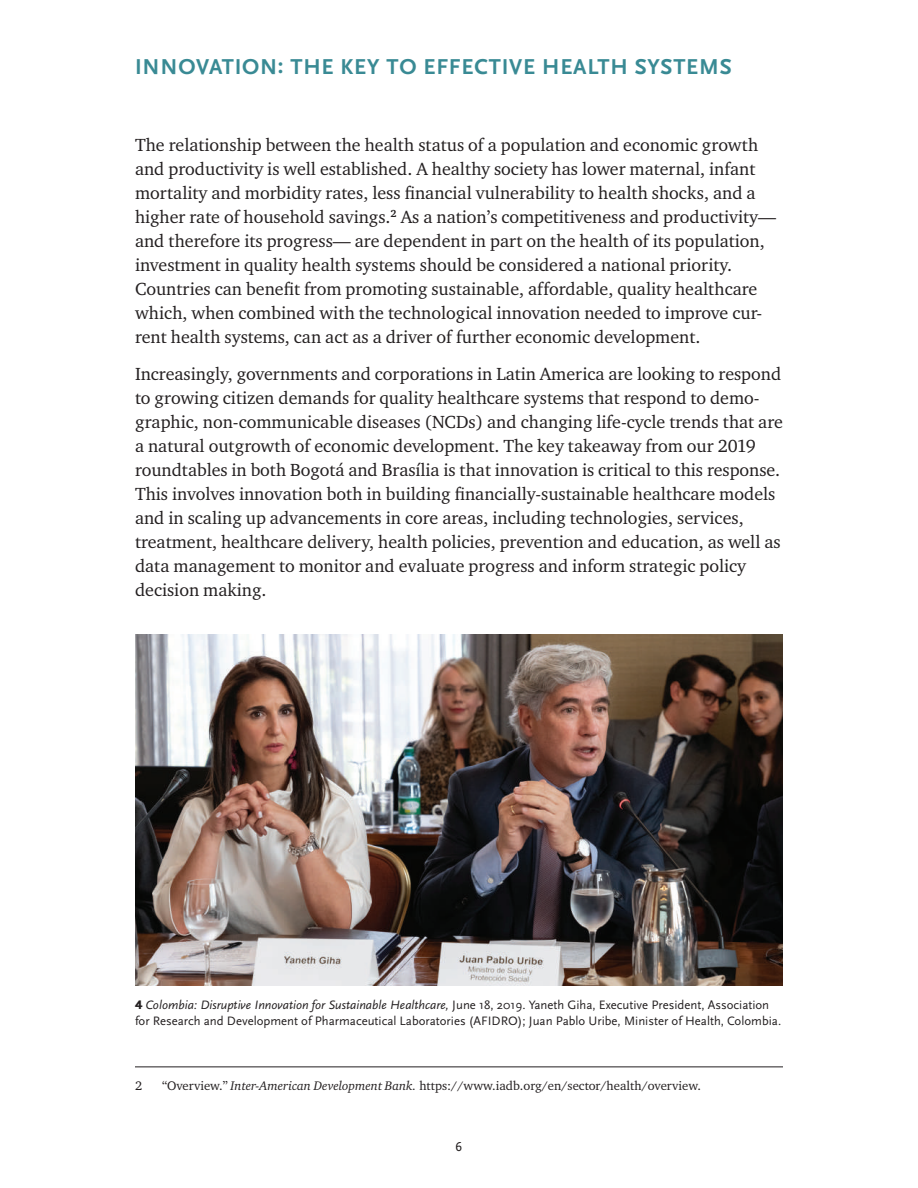
<style>
.page{position:relative;width:918px;height:1188px;background:#fff}
.page>*{position:absolute;margin:0;border:0;box-sizing:border-box;transform-origin:0 0}
.t1{font:700 22.5px "Scala Sans Pro";letter-spacing:.035em;color:#398a94}
.t2{font:18px/24px "Charter ITC";color:#231f20}
.t3{font:13.5px "Scala Sans Pro";color:#231f20}
.t4{font:12.75px/16.5px "Scala Sans Pro";color:#231f20}
.t5{font:12.75px "Charter ITC";color:#231f20}
.s1{font-weight:900}
.s2{font-style:italic}
</style>
<div class="page">
<hr style="left:135px;top:1066px;width:648px;height:1px;background:#231f20">
<img style="left:135px;top:634px;width:648px;height:352px">
<p class="t1" style="left:135px;top:52px;width:598px">INNOVATION: THE KEY TO EFFECTIVE HEALTH SYSTEMS</p>
<p class="t2" style="left:135px;top:132px;width:643px">The relationship between the health status of a population and economic growth and productivity is well established. A healthy society has lower maternal, infant mortality and morbidity rates, less financial vulnerability to health shocks, and a higher rate of household savings.<sup>2</sup> As a nation’s competitiveness and productivity— and therefore its progress— are dependent in part on the health of its population, investment in quality health systems should be considered a national priority.<br>Countries can benefit from promoting sustainable, affordable, quality healthcare which, when combined with the technological innovation needed to improve cur&shy;rent health systems, can act as a driver of further economic development.</p>
<p class="t2" style="left:135px;top:362px;width:650px">Increasingly, governments and corporations in Latin America are looking to respond to growing citizen demands for quality healthcare systems that respond to demo&shy;graphic, non-communicable diseases (NCDs) and changing life-cycle trends that are a natural outgrowth of economic development. The key takeaway from our 2019 roundtables in both Bogotá and Brasília is that innovation is critical to this response.<br>This involves innovation both in building financially-sustainable healthcare models and in scaling up advancements in core areas, including technologies, services, treatment, healthcare delivery, health policies, prevention and education, as well as data management to monitor and evaluate progress and inform strategic policy decision making.</p>
<p class="t4" style="left:135px;top:996px;width:648px"><span class="s1">4</span> <span class="s2">Colombia: Disruptive Innovation for Sustainable Healthcare,</span> June 18, 2019. Yaneth Giha, Executive President, Association for Research and Development of Pharmaceutical Laboratories (AFIDRO); Juan Pablo Uribe, Minister of Health, Colombia.</p>
<p class="t5" style="left:135px;top:1078px;width:9px">2</p>
<p class="t5" style="left:162px;top:1078px;width:540px">“Overview.” <span class="s2">Inter-American Development Bank.</span> https://www.iadb.org/en/sector/health/overview.</p>
<p class="t3" style="left:456px;top:1138px;width:8px">6</p>
</div>
